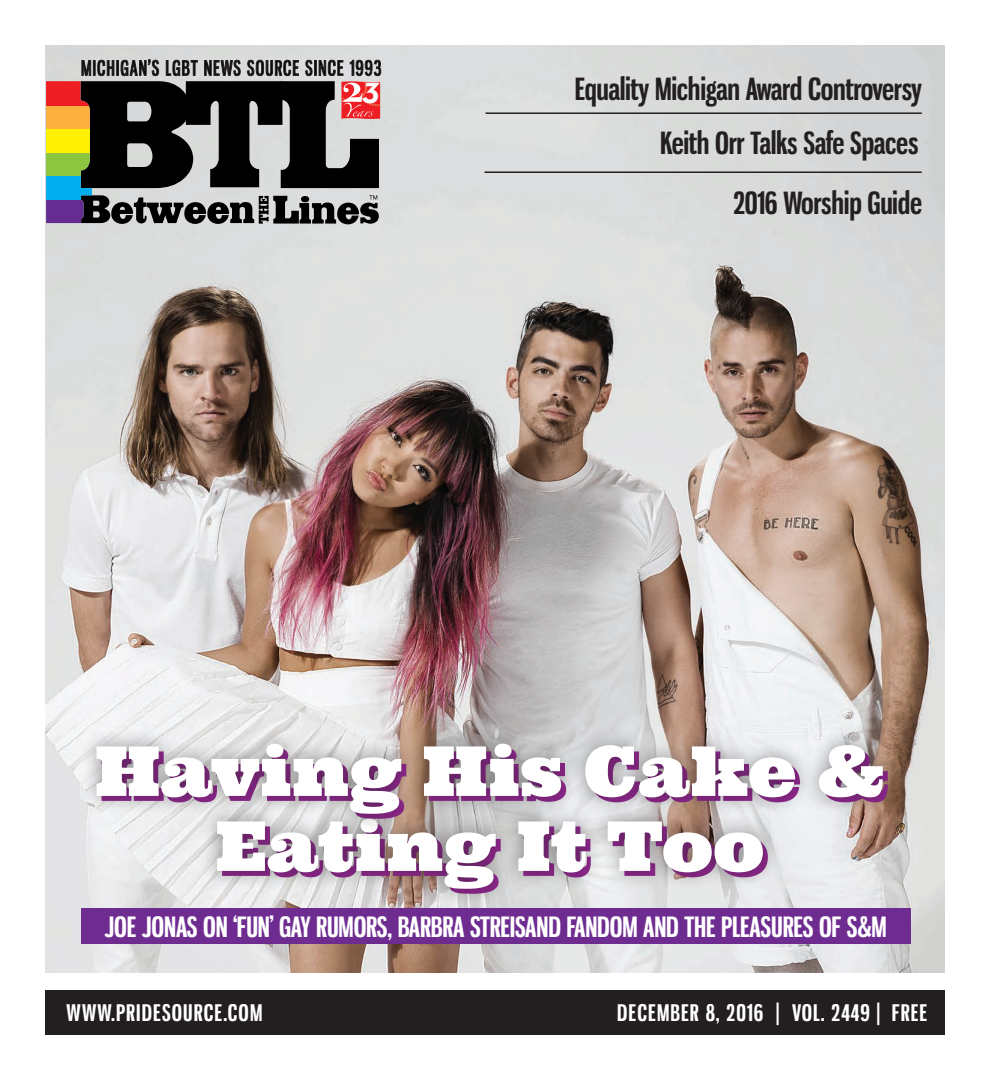
<style>
.page{position:relative;width:990px;height:1080px;background:#fff}
.page>*{position:absolute;margin:0;border:0;box-sizing:border-box;transform-origin:0 0}
.t1{font:italic 700 33.25px "Neutraface Text";color:#fcfbfc}
.A_COVER_Teasers_Whit{font:700 30px "Gnuolane Rg";letter-spacing:-.01em;color:#231f20}
.Subhead{font:700 27.5px "Gnuolane Rg";letter-spacing:-.005em;color:#fff}
.t2{font:700 22.5px "Gnuolane Rg";letter-spacing:.05em;color:#fff}
</style>
<div class="page">
<img style="left:45px;top:45px;width:900px;height:928px">
<svg style="left:81px;top:195px;width:298px;height:29px;background:#696a6a"></svg>
<svg style="left:46px;top:200px;width:46px;height:23px"></svg>
<div style="left:46px;top:175px;width:46px;height:25px;background:#00aeef"></div>
<div style="left:46px;top:152px;width:46px;height:24px;background:#8bc63e"></div>
<div style="left:46px;top:128px;width:46px;height:24px;background:#fff101"></div>
<div style="left:46px;top:105px;width:46px;height:24px;background:#fbb03f"></div>
<div style="left:46px;top:81px;width:46px;height:24px;background:#ee1d23"></div>
<svg style="left:81px;top:59px;width:300px;height:129px;background:#514a48"></svg>
<div style="left:45px;top:990px;width:900px;height:45px;background:#231f20"></div>
<hr style="left:486px;top:112px;width:436px;height:2px;background:#231f20">
<hr style="left:484px;top:171px;width:438px;height:2px;background:#231f20">
<div style="left:81px;top:908px;width:829px;height:36px;background:#6e2c91"></div>
<div style="left:199px;top:801px;width:582px;height:107px;background:#231f20;opacity:.5"></div>
<svg style="left:217px;top:833px;width:551px;height:61px"></svg>
<div style="left:78px;top:726px;width:824px;height:107px;background:#231f20;opacity:.5"></div>
<svg style="left:97px;top:744px;width:786px;height:70px"></svg>
<p class="t1" style="left:363px;top:67px;width:18px">3</p>
<p class="A_COVER_Teasers_Whit" style="left:575px;top:71px;width:349px">Equality Michigan Award Controversy</p>
<p class="A_COVER_Teasers_Whit" style="left:660px;top:125px;width:260px">Keith Orr Talks Safe Spaces</p>
<p class="A_COVER_Teasers_Whit" style="left:734px;top:184px;width:190px">2016 Worship Guide</p>
<p class="Subhead" style="left:104px;top:910px;width:784px">JOE JONAS ON ‘FUN’ GAY RUMORS, BARBRA STREISAND FANDOM AND THE PLEASURES OF S&amp;M</p>
<p class="t2" style="left:67px;top:999px;width:197px">WWW.PRIDESOURCE.COM</p>
<p class="t2" style="left:617px;top:999px;width:312px">DECEMBER 8, 2016 | VOL. 2449 | FREE</p>
</div>
